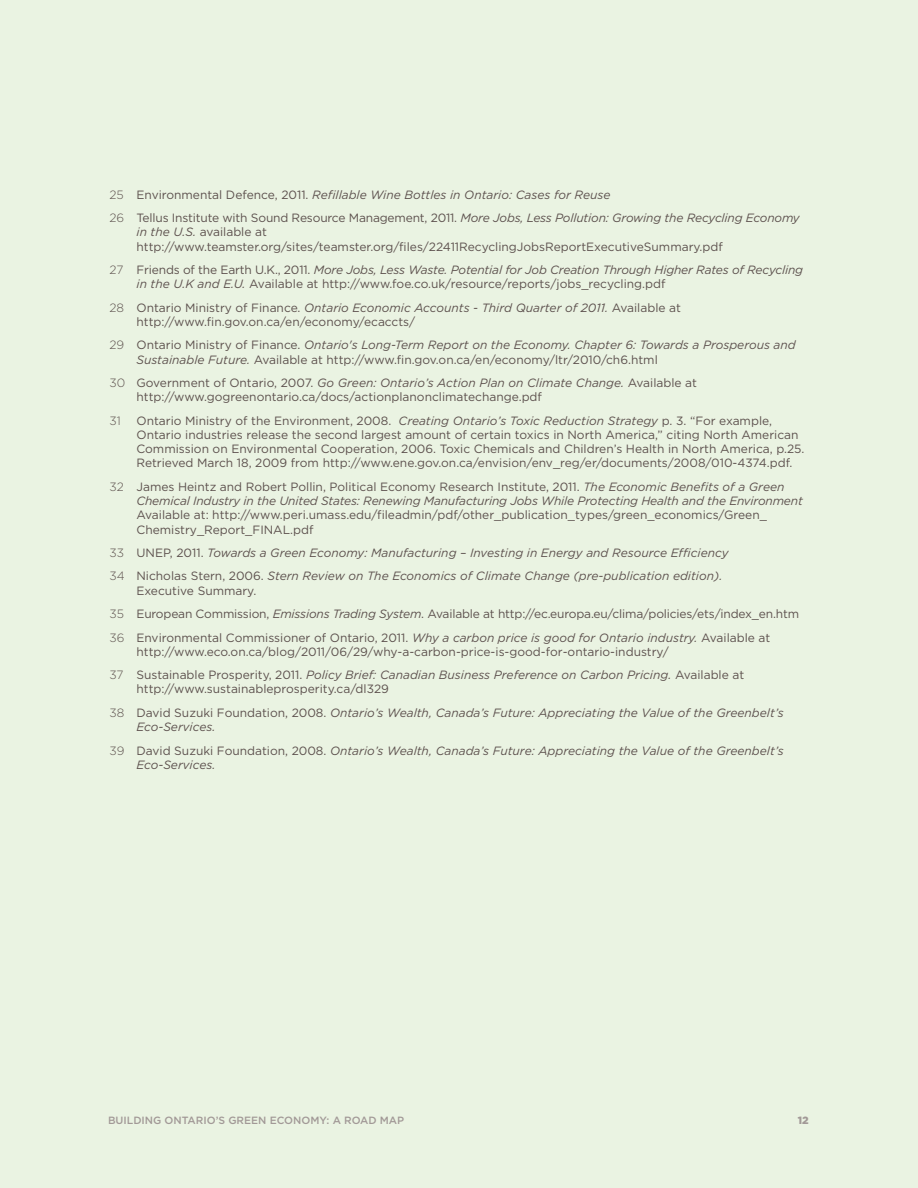
<style>
.page{position:relative;width:918px;height:1188px;background:#eaf3e2}
.page>*{position:absolute;margin:0;border:0;box-sizing:border-box;transform-origin:0 0}
.t1{font:12px/14.2px "Gotham";color:#5d514e}
.t2{font:italic 12px/23.4px "Gotham";color:#5d514e}
.t3{font:300 12px "Gotham";color:#5d514e}
.t4{font:500 10.5px "Gotham";color:#a29997}
.t5{font:900 10.5px "Gotham";color:#a29997}
.s1{font-weight:300;font-style:normal}
.s2{font-style:normal}
.s3{font-style:italic}
.s4{font-weight:300}
</style>
<div class="page">
<p class="t2" style="left:110px;top:183px;width:692px"><span class="s1">25</span> <span class="s2">Environmental Defence, 2011.</span> Refillable Wine Bottles in Ontario: Cases for Reuse<br><span class="s1">26</span> <span class="s2">Tellus Institute with Sound Resource Management, 2011.</span> More Jobs, Less Pollution: Growing the Recycling Economy</p>
<p class="t1" style="left:136px;top:225px;width:588px"><span class="s3">in the U.S.</span> available at http://www.teamster.org/sites/teamster.org/files/22411RecyclingJobsReportExecutiveSummary.pdf</p>
<p class="t1" style="left:136px;top:263px;width:668px;text-indent:-27px"><span class="s4">27</span> Friends of the Earth U.K., 2011. <span class="s3">More Jobs, Less Waste. Potential for Job Creation Through Higher Rates of Recycling in the U.K and E.U.</span> Available at http://www.foe.co.uk/resource/reports/jobs_recycling.pdf</p>
<p class="t1" style="left:136px;top:300px;width:546px;text-indent:-27px"><span class="s4">28</span> Ontario Ministry of Finance. <span class="s3">Ontario Economic Accounts - Third Quarter of 2011.</span> Available at http://www.fin.gov.on.ca/en/economy/ecaccts/</p>
<p class="t1" style="left:136px;top:338px;width:661px;text-indent:-27px"><span class="s4">29</span> Ontario Ministry of Finance. <span class="s3">Ontario's Long-Term Report on the Economy. Chapter 6: Towards a Prosperous and<br>Sustainable Future.</span> Available at http://www.fin.gov.on.ca/en/economy/ltr/2010/ch6.html</p>
<p class="t1" style="left:136px;top:376px;width:562px;text-indent:-27px"><span class="s4">30</span> Government of Ontario, 2007. <span class="s3">Go Green: Ontario’s Action Plan on Climate Change.</span> Available at http://www.gogreenontario.ca/docs/actionplanonclimatechange.pdf</p>
<p class="t3" style="left:109px;top:414px;width:13px">31</p>
<p class="t1" style="left:136px;top:413px;width:670px">Ontario Ministry of the Environment, 2008. <span class="s3">Creating Ontario’s Toxic Reduction Strategy</span> p. 3. “For example, Ontario industries release the second largest amount of certain toxics in North America,” citing North American Commission on Environmental Cooperation, 2006. Toxic Chemicals and Children’s Health in North America, p.25.<br>Retrieved March 18, 2009 from http://www.ene.gov.on.ca/envision/env_reg/er/documents/2008/010-4374.pdf.</p>
<p class="t2" style="left:136px;top:480px;width:668px;line-height:14.2px;text-indent:-27px"><span class="s1">32</span> <span class="s2">James Heintz and Robert Pollin, Political Economy Research Institute, 2011.</span> The Economic Benefits of a Green<br>Chemical Industry in the United States: Renewing Manufacturing Jobs While Protecting Health and the Environment</p>
<p class="t1" style="left:136px;top:508px;width:632px">Available at: http://www.peri.umass.edu/fileadmin/pdf/other_publication_types/green_economics/Green_<br>Chemistry_Report_FINAL.pdf</p>
<p class="t2" style="left:109px;top:541px;width:621px"><span class="s1">33</span> <span class="s2">UNEP, 2011.</span> Towards a Green Economy: Manufacturing – Investing in Energy and Resource Efficiency<br><span class="s1">34</span> <span class="s2">Nicholas Stern, 2006.</span> Stern Review on The Economics of Climate Change (pre-publication edition).</p>
<p class="t1" style="left:109px;top:579px;width:691px;line-height:23.4px;text-indent:27px">Executive Summary.<br><span class="s4">35</span> European Commission, <span class="s3">Emissions Trading System</span>. Available at http://ec.europa.eu/clima/policies/ets/index_en.htm<br><span class="s4">36</span> Environmental Commissioner of Ontario, 2011. <span class="s3">Why a carbon price is good for Ontario industry.</span> Available at</p>
<p class="t1" style="left:109px;top:640px;width:636px;line-height:23.4px;text-indent:27px">http://www.eco.on.ca/blog/2011/06/29/why-a-carbon-price-is-good-for-ontario-industry/<br><span class="s4">37</span> Sustainable Prosperity, 2011. <span class="s3">Policy Brief: Canadian Business Preference on Carbon Pricing.</span> Available at</p>
<p class="t1" style="left:109px;top:678px;width:676px;line-height:23.4px;text-indent:27px">http://www.sustainableprosperity.ca/dl329<br><span class="s4">38</span> David Suzuki Foundation, 2008. <span class="s3">Ontario’s Wealth, Canada’s Future: Appreciating the Value of the Greenbelt’s</span></p>
<p class="t2" style="left:109px;top:715px;width:676px;text-indent:27px">Eco-Services.<br><span class="s1">39</span> <span class="s2">David Suzuki Foundation, 2008.</span> Ontario’s Wealth, Canada’s Future: Appreciating the Value of the Greenbelt’s</p>
<p class="t2" style="left:136px;top:753px;width:81px">Eco-Services.</p>
<p class="t4" style="left:108px;top:1114px;width:298px">BUILDING ONTARIO’S GREEN ECONOMY: A ROAD MAP</p>
<p class="t5" style="left:798px;top:1114px;width:12px">12</p>
</div>
